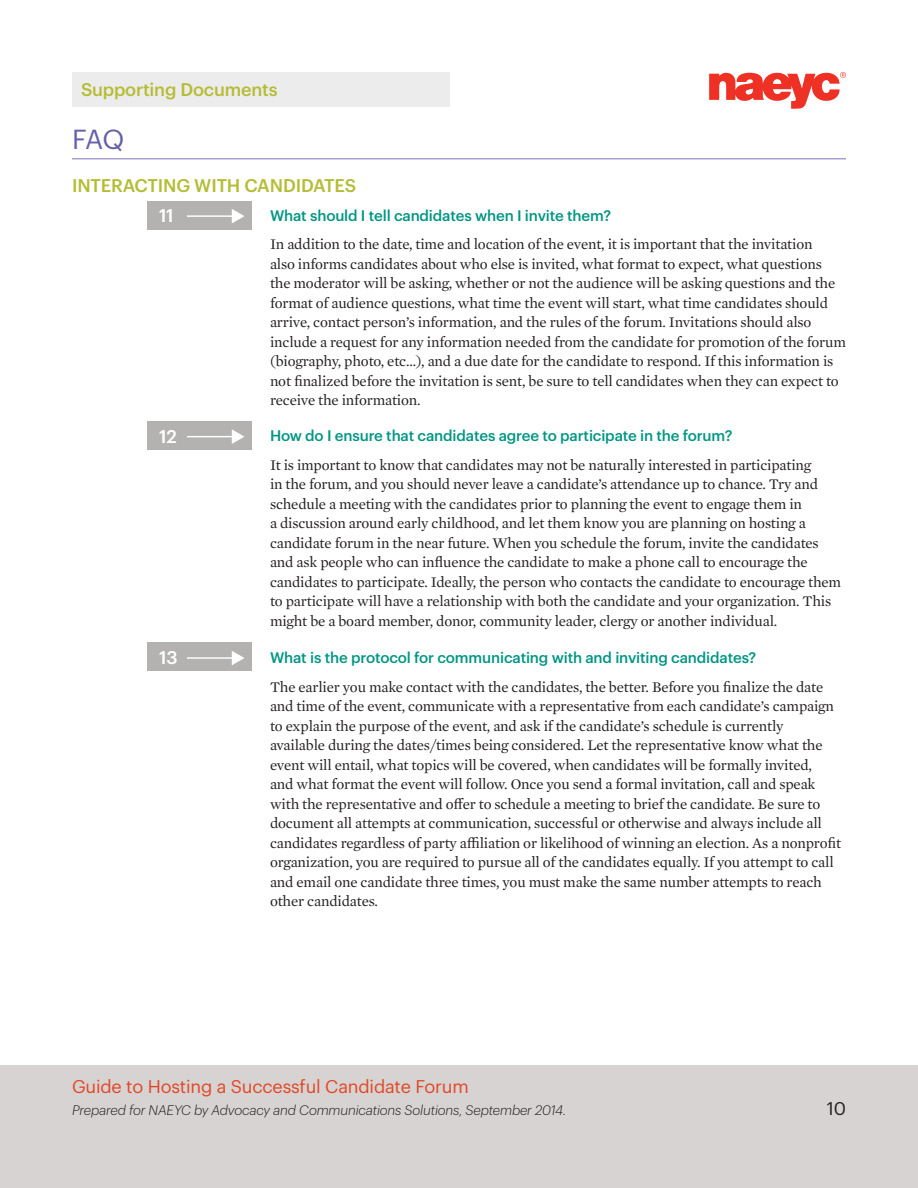
<style>
.page{position:relative;width:918px;height:1188px;background:#fff}
.page>*{position:absolute;margin:0;border:0;box-sizing:border-box;transform-origin:0 0}
.heading2{font:27px "Graphik";color:#645faa}
.subhead2a{font:500 18px "Graphik";letter-spacing:-.01em;color:#b4bd34}
.t1{font:18px "Graphik";letter-spacing:-.01em;color:#e24725}
.steps{font:500 18px "Graphik";color:#fff}
.t2{font:18px "Graphik";color:#231f20}
.text{font:15px/19.5px "Mercury Text G1";letter-spacing:-.01em;color:#231f20}
.text2_graphik_indent{font:500 15px "Graphik";letter-spacing:-.01em;color:#009683}
.t3{font:italic 300 13.5px "Graphik";letter-spacing:-.01em;color:#231f20}
</style>
<div class="page">
<div style="left:0;top:1065px;width:918px;height:123px;background:#d6d3d2"></div>
<svg style="left:709px;top:72px;width:137px;height:37px"></svg>
<div style="left:72px;top:72px;width:378px;height:34px;background:#edecec"></div>
<hr style="left:72px;top:158px;width:774px;height:1px;background:#a6a0ce">
<div style="left:148px;top:201px;width:104px;height:29px;background:#b3b2b1"></div>
<hr style="left:187px;top:215px;width:47px;height:2px;background:#fff">
<svg style="left:232px;top:209px;width:12px;height:14px"></svg>
<div style="left:148px;top:421px;width:104px;height:29px;background:#b3b2b1"></div>
<hr style="left:187px;top:436px;width:47px;height:1px;background:#fff">
<svg style="left:232px;top:430px;width:13px;height:14px"></svg>
<div style="left:148px;top:643px;width:104px;height:28px;background:#b3b2b1"></div>
<hr style="left:187px;top:657px;width:47px;height:2px;background:#fff">
<svg style="left:232px;top:651px;width:12px;height:14px"></svg>
<p class="subhead2a" style="left:81px;top:76px;width:198px">Supporting Documents</p>
<p class="heading2" style="left:72px;top:119px;width:54px">FAQ</p>
<p class="subhead2a" style="left:72px;top:172px;width:286px">INTERACTING WITH CANDIDATES</p>
<p class="text2_graphik_indent" style="left:270px;top:204px;width:343px">What should I tell candidates when I invite them?</p>
<p class="text" style="left:270px;top:234px;width:578px">In addition to the date, time and location of the event, it is important that the invitation<br>also informs candidates about who else is invited, what format to expect, what questions the moderator will be asking, whether or not the audience will be asking questions and the format of audience questions, what time the event will start, what time candidates should arrive, contact person’s information, and the rules of the forum. Invitations should also include a request for any information needed from the candidate for promotion of the forum (biography, photo, etc…), and a due date for the candidate to respond. If this information is not finalized before the invitation is sent, be sure to tell candidates when they can expect to receive the information.</p>
<p class="text2_graphik_indent" style="left:270px;top:424px;width:464px">How do I ensure that candidates agree to participate in the forum?</p>
<p class="text" style="left:270px;top:454px;width:573px">It is important to know that candidates may not be naturally interested in participating<br>in the forum, and you should never leave a candidate’s attendance up to chance. Try and schedule a meeting with the candidates prior to planning the event to engage them in<br>a discussion around early childhood, and let them know you are planning on hosting a candidate forum in the near future. When you schedule the forum, invite the candidates and ask people who can influence the candidate to make a phone call to encourage the candidates to participate. Ideally, the person who contacts the candidate to encourage them to participate will have a relationship with both the candidate and your organization. This might be a board member, donor, community leader, clergy or another individual.</p>
<p class="text2_graphik_indent" style="left:270px;top:646px;width:488px">What is the protocol for communicating with and inviting candidates?</p>
<p class="text" style="left:270px;top:676px;width:573px">The earlier you make contact with the candidates, the better. Before you finalize the date and time of the event, communicate with a representative from each candidate’s campaign to explain the purpose of the event, and ask if the candidate’s schedule is currently available during the dates/times being considered. Let the representative know what the event will entail, what topics will be covered, when candidates will be formally invited,<br>and what format the event will follow. Once you send a formal invitation, call and speak with the representative and offer to schedule a meeting to brief the candidate. Be sure to document all attempts at communication, successful or otherwise and always include all candidates regardless of party affiliation or likelihood of winning an election. As a nonprofit organization, you are required to pursue all of the candidates equally. If you attempt to call and email one candidate three times, you must make the same number attempts to reach other candidates.</p>
<p class="steps" style="left:159px;top:202px;width:16px">11</p>
<p class="steps" style="left:159px;top:423px;width:19px">12</p>
<p class="steps" style="left:159px;top:644px;width:20px">13</p>
<p class="t1" style="left:72px;top:1073px;width:398px">Guide to Hosting a Successful Candidate Forum</p>
<p class="t3" style="left:72px;top:1101px;width:496px">Prepared for NAEYC by Advocacy and Communications Solutions, September 2014.</p>
<p class="t2" style="left:827px;top:1094px;width:21px">10</p>
</div>
